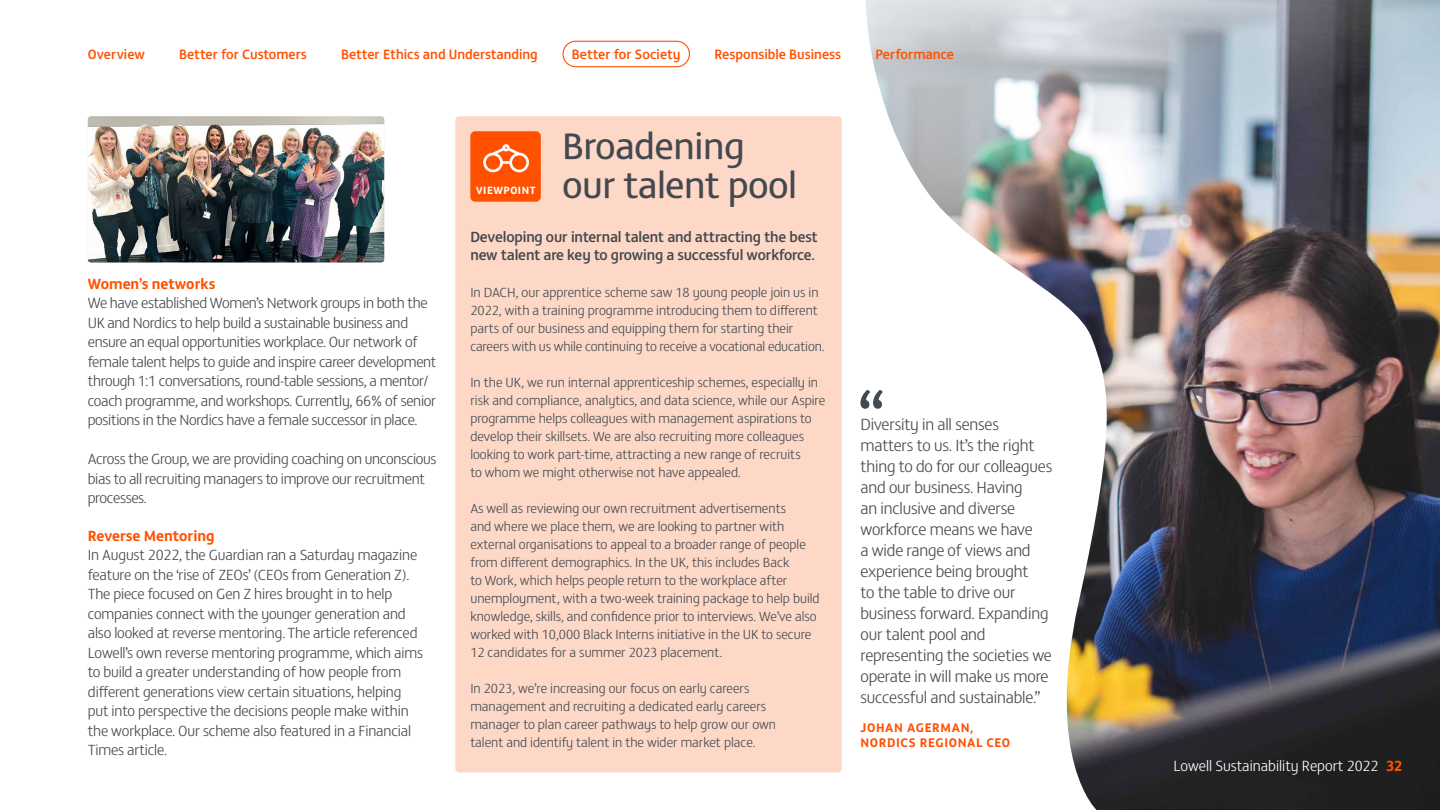
<style>
.page{position:relative;width:1440px;height:810px;background:#fff}
.page>*{position:absolute;margin:0;border:0;box-sizing:border-box;transform-origin:0 0}
.t1{font:37.5px/39px "FS Matthew";color:#434a4f}
.t2{font:300 16.5px/21px "FS Matthew";letter-spacing:-.01em;color:#434a4f}
.t3{font:300 15px/19.5px "FS Matthew";letter-spacing:-.02em;color:#434a4f}
.t4{font:500 15px/18px "FS Matthew";letter-spacing:-.01em;color:#434a4f}
.t5{font:300 15px "FS Matthew";color:#fff}
.t6{font:700 15px "FS Matthew";color:#ff5100}
.t7{font:500 13.73px "FS Matthew";color:#ff5100}
.t8{font:300 13.5px/18px "FS Matthew";color:#434a4f}
.t9{font:700 12.75px/15px "FS Matthew";letter-spacing:.05em;color:#ff5100}
.t10{font:700 10.8px "FS Matthew";letter-spacing:.05em;color:#fff}
.s1{font-weight:700;color:#ff5100}
</style>
<div class="page">
<img style="left:866px;top:0;width:574px;height:810px">
<div style="left:455px;top:116px;width:387px;height:656px;background:#fed8c7;border-radius:4px"></div>
<div style="left:470px;top:131px;width:71px;height:71px;background:#ff5100;border-radius:5px"></div>
<svg style="left:483px;top:144px;width:46px;height:29px"></svg>
<svg style="left:860px;top:390px;width:23px;height:19px"></svg>
<img style="left:88px;top:116px;width:296px;height:146px">
<div style="left:562px;top:41px;width:128px;height:26px;border:1px solid #ff5100;border-radius:13px"></div>
<p class="t7" style="left:88px;top:43px;width:59px">Overview</p>
<p class="t7" style="left:179px;top:43px;width:129px">Better for Customers</p>
<p class="t7" style="left:341px;top:43px;width:198px">Better Ethics and Understanding</p>
<p class="t7" style="left:572px;top:43px;width:110px">Better for Society</p>
<p class="t7" style="left:714px;top:43px;width:128px">Responsible Business</p>
<p class="t7" style="left:875px;top:43px;width:80px">Performance</p>
<p class="t6" style="left:88px;top:271px;width:129px">Women’s networks</p>
<p class="t3" style="left:88px;top:292px;width:350px">We have established Women’s Network groups in both the UK and Nordics to help build a sustainable business and ensure an equal opportunities workplace. Our network of female talent helps to guide and inspire career development through 1:1 conversations, round-table sessions, a mentor/ coach programme, and workshops. Currently, 66% of senior positions in the Nordics have a female successor in place.</p>
<p class="t3" style="left:88px;top:448px;width:350px">Across the Group, we are providing coaching on unconscious bias to all recruiting managers to improve our recruitment processes.</p>
<p class="t6" style="left:88px;top:523px;width:128px">Reverse Mentoring</p>
<p class="t3" style="left:88px;top:544px;width:337px">In August 2022, the Guardian ran a Saturday magazine feature on the ‘rise of ZEOs’ (CEOs from Generation Z).<br>The piece focused on Gen Z hires brought in to help companies connect with the younger generation and also looked at reverse mentoring. The article referenced Lowell’s own reverse mentoring programme, which aims to build a greater understanding of how people from different generations view certain situations, helping put into perspective the decisions people make within the workplace. Our scheme also featured in a Financial Times article.</p>
<h1 class="t1" style="left:563px;top:124px;width:236px">Broadening our talent pool</h1>
<p class="t4" style="left:470px;top:226px;width:349px">Developing our internal talent and attracting the best new talent are key to growing a successful workforce.</p>
<p class="t8" style="left:470px;top:282px;width:356px">In DACH, our apprentice scheme saw 18 young people join us in 2022, with a training programme introducing them to different parts of our business and equipping them for starting their careers with us while continuing to receive a vocational education.</p>
<p class="t8" style="left:470px;top:372px;width:356px">In the UK, we run internal apprenticeship schemes, especially in risk and compliance, analytics, and data science, while our Aspire programme helps colleagues with management aspirations to develop their skillsets. We are also recruiting more colleagues looking to work part-time, attracting a new range of recruits<br>to whom we might otherwise not have appealed.</p>
<p class="t8" style="left:470px;top:498px;width:351px">As well as reviewing our own recruitment advertisements<br>and where we place them, we are looking to partner with external organisations to appeal to a broader range of people from different demographics. In the UK, this includes Back<br>to Work, which helps people return to the workplace after unemployment, with a two-week training package to help build knowledge, skills, and confidence prior to interviews. We’ve also worked with 10,000 Black Interns initiative in the UK to secure 12 candidates for a summer 2023 placement.</p>
<p class="t8" style="left:470px;top:678px;width:307px">In 2023, we’re increasing our focus on early careers management and recruiting a dedicated early careers manager to plan career pathways to help grow our own talent and identify talent in the wider market place.</p>
<p class="t10" style="left:476px;top:181px;width:61px">VIEWPOINT</p>
<p class="t2" style="left:860px;top:413px;width:193px">Diversity in all senses matters to us. It’s the right thing to do for our colleagues and our business. Having<br>an inclusive and diverse workforce means we have<br>a wide range of views and experience being brought<br>to the table to drive our business forward. Expanding our talent pool and representing the societies we operate in will make us more successful and sustainable.”</p>
<p class="t9" style="left:860px;top:719px;width:151px">JOHAN AGERMAN,<br>NORDICS REGIONAL CEO</p>
<p class="t5" style="left:1173px;top:755px;width:231px">Lowell Sustainability Report 2022 <span class="s1">32</span></p>
</div>
